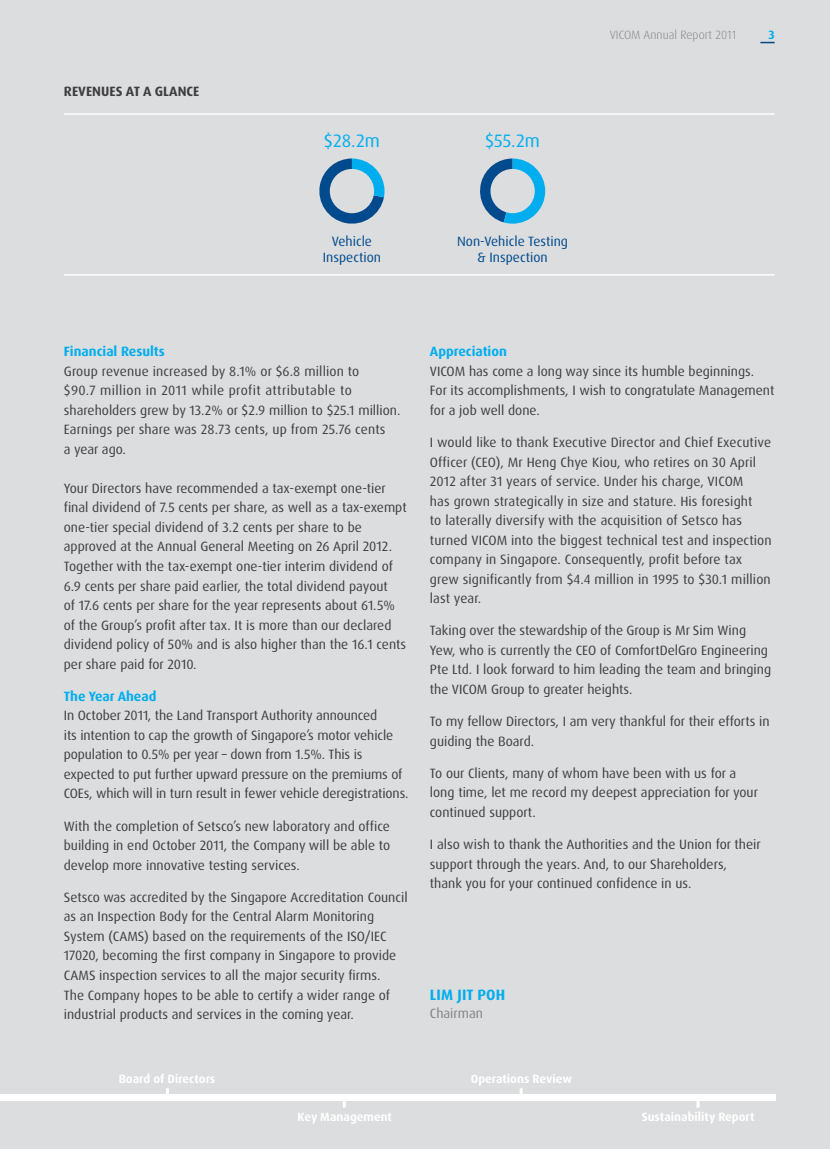
<style>
.page{position:relative;width:830px;height:1149px;background:#fff}
.page>*{position:absolute;margin:0;border:0;box-sizing:border-box;transform-origin:0 0}
.t1{font:18px "Dax OT";color:#00aeef}
.t2{font:700 15px "Dax OT";letter-spacing:.01em;color:#00aeef}
.t3{font:13.5px/19.5px "Dax OT";color:#3e3e3f}
.t4{font:13.5px/16.2px "Dax OT";color:#004a8d;text-align:center}
.t5{font:700 13.5px "Dax OT";color:#00aeef}
.t6{font:700 13.5px "Dax OT";letter-spacing:.005em;color:#3e3e3f}
.t7{font:13.5px "Dax OT";color:#808285}
.t8{font:700 12px "Dax OT";color:#fff}
.t9{font:300 12px "Dax OT";color:#808285}
.t10{font:700 12px "Dax OT";color:#00aeef}
</style>
<div class="page">
<div style="left:0;top:0;width:829px;height:1148px;background:#dcdddf"></div>
<hr style="left:64px;top:274px;width:710px;height:1px;background:#fff">
<hr style="left:64px;top:113px;width:710px;height:2px;background:#fff">
<svg style="left:319px;top:158px;width:65px;height:66px"></svg>
<div style="left:329px;top:169px;width:45px;height:44px;background:#dcdddf;border-radius:50%"></div>
<svg style="left:480px;top:158px;width:65px;height:65px"></svg>
<div style="left:490px;top:169px;width:44px;height:44px;background:#dcdddf;border-radius:50%"></div>
<svg style="left:166px;top:1088px;width:3px;height:6px"></svg>
<svg style="left:520px;top:1088px;width:2px;height:6px"></svg>
<svg style="left:342px;top:1100px;width:3px;height:7px"></svg>
<svg style="left:696px;top:1100px;width:3px;height:7px"></svg>
<div style="left:0;top:1094px;width:775px;height:6px;background:#fff"></div>
<svg style="left:760px;top:42px;width:14px;height:1px"></svg>
<p class="t6" style="left:64px;top:82px;width:100px">Revenues at a glanc</p>
<p class="t6" style="left:193px;top:82px;width:8px">e</p>
<h1 class="t1" style="left:324px;top:129px;width:57px">$28.2m</h1>
<h1 class="t1" style="left:485px;top:129px;width:56px">$55.2m</h1>
<p class="t4" style="left:323px;top:233px;width:60px">Vehicle<br>Inspection</p>
<p class="t4" style="left:457px;top:233px;width:112px">Non-Vehicle Testing &amp; Inspection</p>
<p class="t9" style="left:609px;top:27px;width:128px">VICOM Annual Report 2011</p>
<p class="t10" style="left:768px;top:27px;width:8px">3</p>
<p class="t5" style="left:64px;top:343px;width:102px">Financial Results</p>
<p class="t3" style="left:64px;top:361px;width:338px">Group revenue increased by 8.1% or $6.8 million to<br>$90.7 million in 2011 while profit attributable to shareholders grew by 13.2% or $2.9 million to $25.1 million.<br>Earnings per share was 28.73 cents, up from 25.76 cents<br>a year ago.</p>
<p class="t3" style="left:64px;top:478px;width:344px">Your Directors have recommended a tax-exempt one-tier final dividend of 7.5 cents per share, as well as a tax-exempt one-tier special dividend of 3.2 cents per share to be approved at the Annual General Meeting on 26 April 2012.<br>Together with the tax-exempt one-tier interim dividend of 6.9 cents per share paid earlier, the total dividend payout<br>of 17.6 cents per share for the year represents about 61.5% of the Group’s profit after tax. It is more than our declared dividend policy of 50% and is also higher than the 16.1 cents per share paid for 2010.</p>
<p class="t5" style="left:64px;top:687px;width:94px">The Year Ahead</p>
<p class="t3" style="left:64px;top:705px;width:346px">In October 2011, the Land Transport Authority announced<br>its intention to cap the growth of Singapore’s motor vehicle population to 0.5% per year – down from 1.5%. This is expected to put further upward pressure on the premiums of COEs, which will in turn result in fewer vehicle deregistrations.</p>
<p class="t3" style="left:64px;top:816px;width:328px;text-align:justify">With the completion of Setsco’s new laboratory and office building in end October 2011, the Company will be able to develop more innovative testing services.</p>
<p class="t3" style="left:64px;top:887px;width:345px">Setsco was accredited by the Singapore Accreditation Council as an Inspection Body for the Central Alarm Monitoring System (CAMS) based on the requirements of the ISO/IEC 17020, becoming the first company in Singapore to provide CAMS inspection services to all the major security firms.<br>The Company hopes to be able to certify a wider range of industrial products and services in the coming year.</p>
<p class="t5" style="left:429px;top:343px;width:78px">Appreciation</p>
<p class="t3" style="left:429px;top:361px;width:346px">VICOM has come a long way since its humble beginnings.<br>For its accomplishments, I wish to congratulate Management for a job well done.</p>
<p class="t3" style="left:429px;top:432px;width:343px">I would like to thank Executive Director and Chief Executive Officer (CEO), Mr Heng Chye Kiou, who retires on 30 April 2012 after 31 years of service. Under his charge, VICOM<br>has grown strategically in size and stature. His foresight<br>to laterally diversify with the acquisition of Setsco has turned VICOM into the biggest technical test and inspection company in Singapore. Consequently, profit before tax grew significantly from $4.4 million in 1995 to $30.1 million last year.</p>
<p class="t3" style="left:429px;top:621px;width:343px">Taking over the stewardship of the Group is Mr Sim Wing Yew, who is currently the CEO of ComfortDelGro Engineering Pte Ltd. I look forward to him leading the team and bringing the VICOM Group to greater heights.</p>
<p class="t3" style="left:429px;top:711px;width:341px">To my fellow Directors, I am very thankful for their efforts in guiding the Board.</p>
<p class="t3" style="left:429px;top:763px;width:329px">To our Clients, many of whom have been with us for a long time, let me record my deepest appreciation for your continued support.</p>
<p class="t3" style="left:429px;top:834px;width:332px">I also wish to thank the Authorities and the Union for their support through the years. And, to our Shareholders, thank you for your continued confidence in us.</p>
<p class="t2" style="left:430px;top:985px;width:77px">LIM JIT POH</p>
<p class="t7" style="left:429px;top:1004px;width:55px">Chairman</p>
<p class="t8" style="left:119px;top:1070px;width:98px">Board of Directors</p>
<p class="t8" style="left:470px;top:1070px;width:103px">Operations Review</p>
<p class="t8" style="left:297px;top:1108px;width:96px">Key Management</p>
<p class="t8" style="left:641px;top:1108px;width:114px">Sustainability Report</p>
</div>
